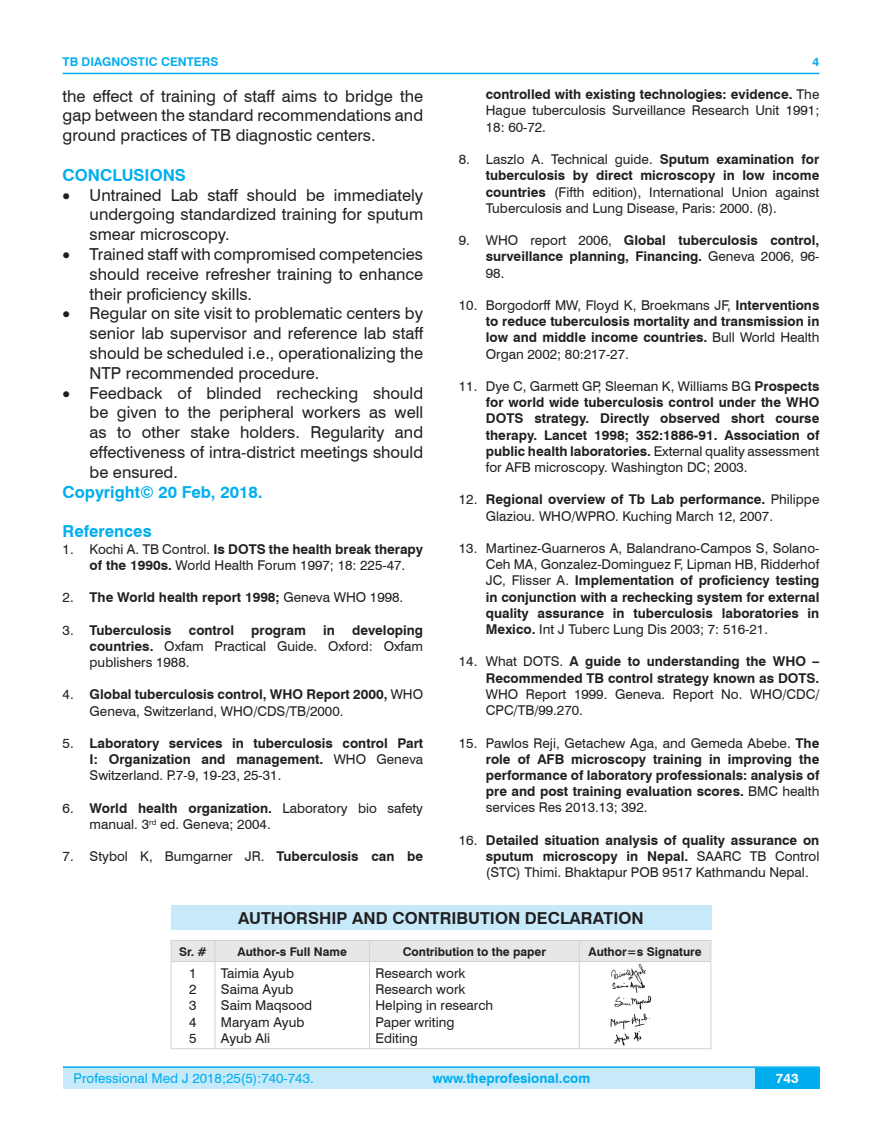
<style>
.page{position:relative;width:882px;height:1145px;background:#fff}
.page>*{position:absolute;margin:0;border:0;box-sizing:border-box;transform-origin:0 0}
.t1{font:16.5px/19.8px "Swiss 721 BT";color:#231f20;text-align:justify}
.t2{font:700 16.5px "Swiss 721 BT";color:#00aeef}
.t3{font:700 16.5px "Swiss 721 BT";color:#231f20}
.List_Paragraph{font:700 13.5px/16.2px "Swiss 721 BT";color:#231f20;text-align:justify}
.List_Paragraph-2{font:13.5px/16.2px "Swiss 721 BT";color:#231f20}
.t4{font:13.5px "Swiss 721 BT";color:#00aeef}
.t5{font:700 13.5px "Swiss 721 BT";color:#00aeef}
.t6{font:700 13.5px "Swiss 721 BT";color:#fff}
.t7{font:700 12px "Swiss 721 BT";color:#231f20}
.t8{font:700 12px "Swiss 721 BT";color:#00aeef}
.s1{font-weight:700}
.s2{font-weight:400}
</style>
<div class="page">
<div style="left:63px;top:1067px;width:756px;height:21px;background:#c6eafa"></div>
<hr style="left:63px;top:1066px;width:756px;height:2px;background:#00aeef">
<div style="left:754px;top:1068px;width:65px;height:20px;background:#00aeef"></div>
<hr style="left:63px;top:73px;width:756px;height:1px;background:#00aeef">
<div style="left:171px;top:905px;width:540px;height:24px;background:#c6eafa"></div>
<div style="left:171px;top:940px;width:540px;height:21px;background:#e6e7e9"></div>
<hr style="left:171px;top:961px;width:44px;height:1px;background:#d1d2d4">
<hr style="left:171px;top:962px;width:1px;height:86px;background:#d1d2d4">
<hr style="left:215px;top:961px;width:154px;height:1px;background:#d1d2d4">
<hr style="left:214px;top:962px;width:1px;height:86px;background:#d1d2d4">
<hr style="left:369px;top:961px;width:210px;height:1px;background:#d1d2d4">
<hr style="left:369px;top:962px;width:1px;height:86px;background:#d1d2d4">
<hr style="left:579px;top:961px;width:132px;height:1px;background:#d1d2d4">
<hr style="left:578px;top:962px;width:1px;height:86px;background:#d1d2d4">
<hr style="left:710px;top:962px;width:1px;height:86px;background:#d1d2d4">
<hr style="left:171px;top:1048px;width:44px;height:1px;background:#d1d2d4">
<hr style="left:215px;top:1048px;width:154px;height:1px;background:#d1d2d4">
<hr style="left:369px;top:1048px;width:210px;height:1px;background:#d1d2d4">
<hr style="left:579px;top:1048px;width:132px;height:1px;background:#d1d2d4">
<img style="left:610px;top:964px;width:41px;height:82px">
<p class="t8" style="left:63px;top:53px;width:157px">TB DIAGNOSTIC CENTERS</p>
<p class="t8" style="left:812px;top:53px;width:8px">4</p>
<p class="t1" style="left:63px;top:85px;width:362px">the effect of training of staff aims to bridge the gap between the standard recommendations and ground practices of TB diagnostic centers.</p>
<p class="t2" style="left:63px;top:163px;width:125px">CONCLUSIONS</p>
<p class="t1" style="left:90px;top:184px;width:335px;text-indent:-27px">• Untrained Lab staff should be immediately undergoing standardized training for sputum smear microscopy.</p>
<p class="t1" style="left:90px;top:244px;width:335px;text-indent:-27px">• Trained staff with compromised competencies should receive refresher training to enhance their proficiency skills.</p>
<p class="t1" style="left:90px;top:303px;width:335px;text-indent:-27px">• Regular on site visit to problematic centers by senior lab supervisor and reference lab staff should be scheduled i.e., operationalizing the NTP recommended procedure.</p>
<p class="t1" style="left:90px;top:382px;width:335px;text-indent:-27px">• Feedback of blinded rechecking should be given to the peripheral workers as well as to other stake holders. Regularity and effectiveness of intra-district meetings should be ensured.</p>
<p class="t2" style="left:63px;top:480px;width:201px">Copyright© 20 Feb, 2018.</p>
<p class="t2" style="left:63px;top:520px;width:91px">References</p>
<p class="List_Paragraph-2" style="left:90px;top:540px;width:335px;text-indent:-27px">1. Kochi A. TB Control. <span class="s1">Is DOTS the health break therapy of the 1990s.</span> World Health Forum 1997; 18: 225-47.</p>
<p class="List_Paragraph" style="left:63px;top:589px;width:342px"><span class="s2">2.</span> The World health report 1998; <span class="s2">Geneva WHO 1998.</span></p>
<p class="List_Paragraph" style="left:63px;top:621px;width:110px"><span class="s2">3.</span> Tuberculosis</p>
<p class="List_Paragraph" style="left:189px;top:621px;width:47px">control</p>
<p class="List_Paragraph" style="left:251px;top:621px;width:56px">program</p>
<p class="List_Paragraph" style="left:323px;top:621px;width:13px">in</p>
<p class="List_Paragraph-2" style="left:485px;top:86px;width:335px;text-align:justify"><span class="s1">controlled with existing technologies: evidence.</span> The Hague tuberculosis Surveillance Research Unit 1991; 18: 60-72.</p>
<p class="List_Paragraph-2" style="left:485px;top:151px;width:335px;text-align:justify;text-indent:-27px">8. Laszlo A. Technical guide. <span class="s1">Sputum examination for tuberculosis by direct microscopy in low income countries</span> (Fifth edition), International Union against Tuberculosis and Lung Disease, Paris: 2000. (8).</p>
<p class="List_Paragraph" style="left:485px;top:232px;width:335px;text-indent:-27px"><span class="s2">9. WHO report 2006,</span> Global tuberculosis control, surveillance planning, Financing. <span class="s2">Geneva 2006, 96- 98.</span></p>
<p class="List_Paragraph" style="left:485px;top:297px;width:335px;text-indent:-27px"><span class="s2">10. Borgodorff MW, Floyd K, Broekmans JF,</span> Interventions to reduce tuberculosis mortality and transmission in low and middle income countries. <span class="s2">Bull World Health Organ 2002; 80:217-27.</span></p>
<p class="List_Paragraph" style="left:485px;top:378px;width:335px;text-indent:-27px"><span class="s2">11. Dye C, Garmett GP, Sleeman K, Williams BG</span> Prospects for world wide tuberculosis control under the WHO DOTS strategy. Directly observed short course therapy. Lancet 1998; 352:1886-91. Association of public health laboratories. <span class="s2">External quality assessment for AFB microscopy. Washington DC; 2003.</span></p>
<p class="List_Paragraph-2" style="left:485px;top:491px;width:335px;text-indent:-27px">12. <span class="s1">Regional overview of Tb Lab performance.</span> Philippe<br>Glaziou. WHO/WPRO. Kuching March 12, 2007.</p>
<p class="List_Paragraph-2" style="left:485px;top:539px;width:335px;text-align:justify;text-indent:-27px">13. Martinez-Guarneros A, Balandrano-Campos S, Solano-Ceh MA, Gonzalez-Dominguez F, Lipman HB, Ridderhof JC, Flisser A. <span class="s1">Implementation of proficiency testing in conjunction with a rechecking system for external quality assurance in tuberculosis laboratories in Mexico.</span> Int J Tuberc Lung Dis 2003; 7: 516-21.</p>
<p class="List_Paragraph" style="left:485px;top:653px;width:335px;text-indent:-27px"><span class="s2">14. What DOTS.</span> A guide to understanding the WHO – Recommended TB control strategy known as DOTS.<br><span class="s2">WHO Report 1999. Geneva. Report No. WHO/CDC/ CPC/TB/99.270.</span></p>
<p class="List_Paragraph" style="left:485px;top:734px;width:335px;text-indent:-27px"><span class="s2">15. Pawlos Reji, Getachew Aga, and Gemeda Abebe.</span> The role of AFB microscopy training in improving the performance of laboratory professionals: analysis of pre and post training evaluation scores. <span class="s2">BMC health services Res 2013.13; 392.</span></p>
<p class="List_Paragraph" style="left:485px;top:831px;width:335px;text-indent:-27px"><span class="s2">16.</span> Detailed situation analysis of quality assurance on sputum microscopy in Nepal. <span class="s2">SAARC TB Control (STC) Thimi. Bhaktapur POB 9517 Kathmandu Nepal.</span></p>
<p class="t3" style="left:238px;top:906px;width:406px">AUTHORSHIP AND CONTRIBUTION DECLARATION</p>
<p class="List_Paragraph-2" style="left:90px;top:621px;width:335px;text-align:justify;text-indent:262px"><span class="s1">developing countries.</span> Oxfam Practical Guide. Oxford: Oxfam publishers 1988.</p>
<p class="List_Paragraph-2" style="left:90px;top:686px;width:335px;text-indent:-27px">4. <span class="s1">Global tuberculosis control, WHO Report 2000,</span> WHO<br>Geneva, Switzerland, WHO/CDS/TB/2000.</p>
<p class="List_Paragraph" style="left:90px;top:734px;width:335px;text-indent:-27px"><span class="s2">5.</span> Laboratory services in tuberculosis control Part I: Organization and management. <span class="s2">WHO Geneva Switzerland. P.7-9, 19-23, 25-31.</span></p>
<p class="List_Paragraph-2" style="left:90px;top:799px;width:335px;text-indent:-27px">6. <span class="s1">World health organization.</span> Laboratory bio safety manual. 3<sup>rd</sup> ed. Geneva; 2004.</p>
<p class="List_Paragraph-2" style="left:63px;top:848px;width:362px">7. Stybol K, Bumgarner JR. <span class="s1">Tuberculosis can be</span></p>
<p class="t7" style="left:179px;top:943px;width:29px">Sr. #</p>
<p class="t7" style="left:237px;top:943px;width:111px">Author-s Full Name</p>
<p class="t7" style="left:402px;top:943px;width:145px">Contribution to the paper</p>
<p class="t7" style="left:588px;top:943px;width:115px">Author=s Signature</p>
<p class="List_Paragraph-2" style="left:189px;top:964px;width:9px">1</p>
<p class="List_Paragraph-2" style="left:189px;top:980px;width:9px">2</p>
<p class="List_Paragraph-2" style="left:189px;top:997px;width:9px">3</p>
<p class="List_Paragraph-2" style="left:189px;top:1013px;width:9px">4</p>
<p class="List_Paragraph-2" style="left:189px;top:1029px;width:9px">5</p>
<p class="List_Paragraph-2" style="left:221px;top:964px;width:75px">Taimia Ayub</p>
<p class="List_Paragraph-2" style="left:221px;top:980px;width:74px">Saima Ayub</p>
<p class="List_Paragraph-2" style="left:221px;top:997px;width:93px">Saim Maqsood</p>
<p class="List_Paragraph-2" style="left:221px;top:1013px;width:85px">Maryam Ayub</p>
<p class="List_Paragraph-2" style="left:221px;top:1029px;width:51px">Ayub Ali</p>
<p class="List_Paragraph-2" style="left:375px;top:964px;width:91px">Research work</p>
<p class="List_Paragraph-2" style="left:375px;top:980px;width:91px">Research work</p>
<p class="List_Paragraph-2" style="left:375px;top:997px;width:119px">Helping in research</p>
<p class="List_Paragraph-2" style="left:375px;top:1013px;width:80px">Paper writing</p>
<p class="List_Paragraph-2" style="left:375px;top:1029px;width:44px">Editing</p>
<p class="t4" style="left:74px;top:1069px;width:241px">Professional Med J 2018;25(5):740-743.</p>
<p class="t5" style="left:432px;top:1069px;width:159px">www.theprofesional.com</p>
<p class="t6" style="left:775px;top:1069px;width:24px">743</p>
</div>
